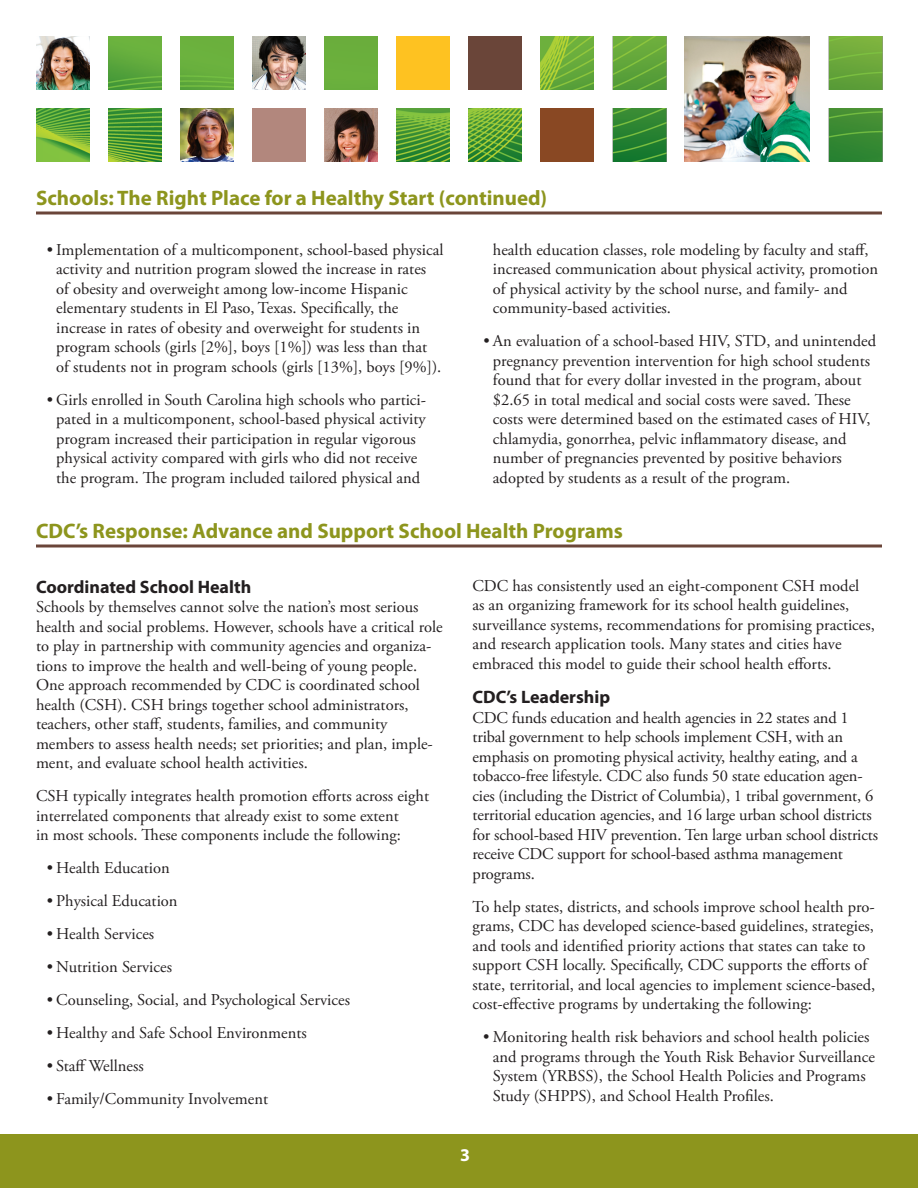
<style>
.page{position:relative;width:918px;height:1188px;background:#fff}
.page>*{position:absolute;margin:0;border:0;box-sizing:border-box;transform-origin:0 0}
.H1_Header{font:700 21px "Myriad Pro";color:#8d951d}
.H2_Header{font:700 18px "Myriad Pro";color:#231f20}
.T1_Section_Title_Hea{font:700 18px "Myriad Pro";color:#fff}
.B1_Body_Copy{font:16.5px/19.5px "Adobe Garamond Pro";color:#231f20}
.Bullet_List{font:16.5px/19.5px "Adobe Garamond Pro";color:#231f20}
</style>
<div class="page">
<img style="left:36px;top:36px;width:847px;height:179px">
<div style="left:0;top:1134px;width:918px;height:54px;background:#8d951d"></div>
<div style="left:252px;top:108px;width:54px;height:54px;background:#b2877d"></div>
<div style="left:468px;top:36px;width:54px;height:54px;background:#6a4539"></div>
<div style="left:396px;top:36px;width:54px;height:54px;background:#fec221"></div>
<div style="left:540px;top:108px;width:54px;height:54px;background:#894823"></div>
<img style="left:685px;top:36px;width:124px;height:126px">
<img style="left:36px;top:36px;width:54px;height:54px">
<img style="left:180px;top:108px;width:54px;height:54px">
<img style="left:252px;top:36px;width:54px;height:54px">
<hr style="left:36px;top:212px;width:846px;height:2px;background:#6a4539">
<img style="left:324px;top:108px;width:54px;height:54px">
<svg style="left:36px;top:544px;width:846px;height:4px;background:#8f736a"></svg>
<p class="H1_Header" style="left:36px;top:184px;width:513px">Schools: The Right Place for a Healthy Start (continued)</p>
<p class="Bullet_List" style="left:56px;top:241px;width:389px;text-indent:-9px">• Implementation of a multicomponent, school-based physical activity and nutrition program slowed the increase in rates<br>of obesity and overweight among low-income Hispanic elementary students in El Paso, Texas. Specifically, the increase in rates of obesity and overweight for students in program schools (girls [2%], boys [1%]) was less than that of students not in program schools (girls [13%], boys [9%]).</p>
<p class="Bullet_List" style="left:47px;top:391px;width:381px;text-align:center">• Girls enrolled in South Carolina high schools who partici&shy;pated in a multicomponent, school-based physical activity program increased their participation in regular vigorous physical activity compared with girls who did not receive the program. The program included tailored physical and</p>
<p class="Bullet_List" style="left:493px;top:241px;width:387px">health education classes, role modeling by faculty and staff, increased communication about physical activity, promotion of physical activity by the school nurse, and family- and community-based activities.</p>
<p class="Bullet_List" style="left:493px;top:332px;width:385px;text-indent:-9px">• An evaluation of a school-based HIV, STD, and unintended pregnancy prevention intervention for high school students found that for every dollar invested in the program, about $2.65 in total medical and social costs were saved. These costs were determined based on the estimated cases of HIV, chlamydia, gonorrhea, pelvic inflammatory disease, and number of pregnancies prevented by positive behaviors adopted by students as a result of the program.</p>
<p class="H1_Header" style="left:36px;top:517px;width:589px">CDC’s Response: Advance and Support School Health Programs</p>
<p class="H2_Header" style="left:36px;top:575px;width:217px">Coordinated School Health</p>
<p class="B1_Body_Copy" style="left:36px;top:598px;width:408px">Schools by themselves cannot solve the nation’s most serious health and social problems. However, schools have a critical role to play in partnership with community agencies and organiza&shy;tions to improve the health and well-being of young people.<br>One approach recommended by CDC is coordinated school health (CSH). CSH brings together school administrators, teachers, other staff, students, families, and community members to assess health needs; set priorities; and plan, imple&shy;ment, and evaluate school health activities.</p>
<p class="B1_Body_Copy" style="left:36px;top:787px;width:395px">CSH typically integrates health promotion efforts across eight interrelated components that already exist to some extent<br>in most schools. These components include the following:</p>
<p class="Bullet_List" style="left:47px;top:859px;width:125px">• Health Education</p>
<p class="Bullet_List" style="left:47px;top:892px;width:132px">• Physical Education</p>
<p class="Bullet_List" style="left:47px;top:925px;width:109px">• Health Services</p>
<p class="Bullet_List" style="left:47px;top:958px;width:127px">• Nutrition Services</p>
<p class="Bullet_List" style="left:47px;top:991px;width:305px">• Counseling, Social, and Psychological Services</p>
<p class="Bullet_List" style="left:47px;top:1024px;width:262px">• Healthy and Safe School Environments</p>
<p class="Bullet_List" style="left:47px;top:1057px;width:99px">• Staff Wellness</p>
<p class="Bullet_List" style="left:47px;top:1090px;width:223px">• Family/Community Involvement</p>
<p class="B1_Body_Copy" style="left:472px;top:577px;width:404px">CDC has consistently used an eight-component CSH model as an organizing framework for its school health guidelines, surveillance systems, recommendations for promising practices, and research application tools. Many states and cities have embraced this model to guide their school health efforts.</p>
<p class="H2_Header" style="left:472px;top:686px;width:139px">CDC’s Leadership</p>
<p class="B1_Body_Copy" style="left:472px;top:709px;width:407px">CDC funds education and health agencies in 22 states and 1 tribal government to help schools implement CSH, with an emphasis on promoting physical activity, healthy eating, and a tobacco-free lifestyle. CDC also funds 50 state education agen&shy;cies (including the District of Columbia), 1 tribal government, 6 territorial education agencies, and 16 large urban school districts for school-based HIV prevention. Ten large urban school districts receive CDC support for school-based asthma management programs.</p>
<p class="B1_Body_Copy" style="left:472px;top:898px;width:404px">To help states, districts, and schools improve school health pro&shy;grams, CDC has developed science-based guidelines, strategies, and tools and identified priority actions that states can take to support CSH locally. Specifically, CDC supports the efforts of state, territorial, and local agencies to implement science-based, cost-effective programs by undertaking the following:</p>
<p class="Bullet_List" style="left:493px;top:1028px;width:384px;text-indent:-9px">• Monitoring health risk behaviors and school health policies and programs through the Youth Risk Behavior Surveillance System (YRBSS), the School Health Policies and Programs Study (SHPPS), and School Health Profiles.</p>
<p class="T1_Section_Title_Hea" style="left:460px;top:1143px;width:11px">3</p>
</div>
